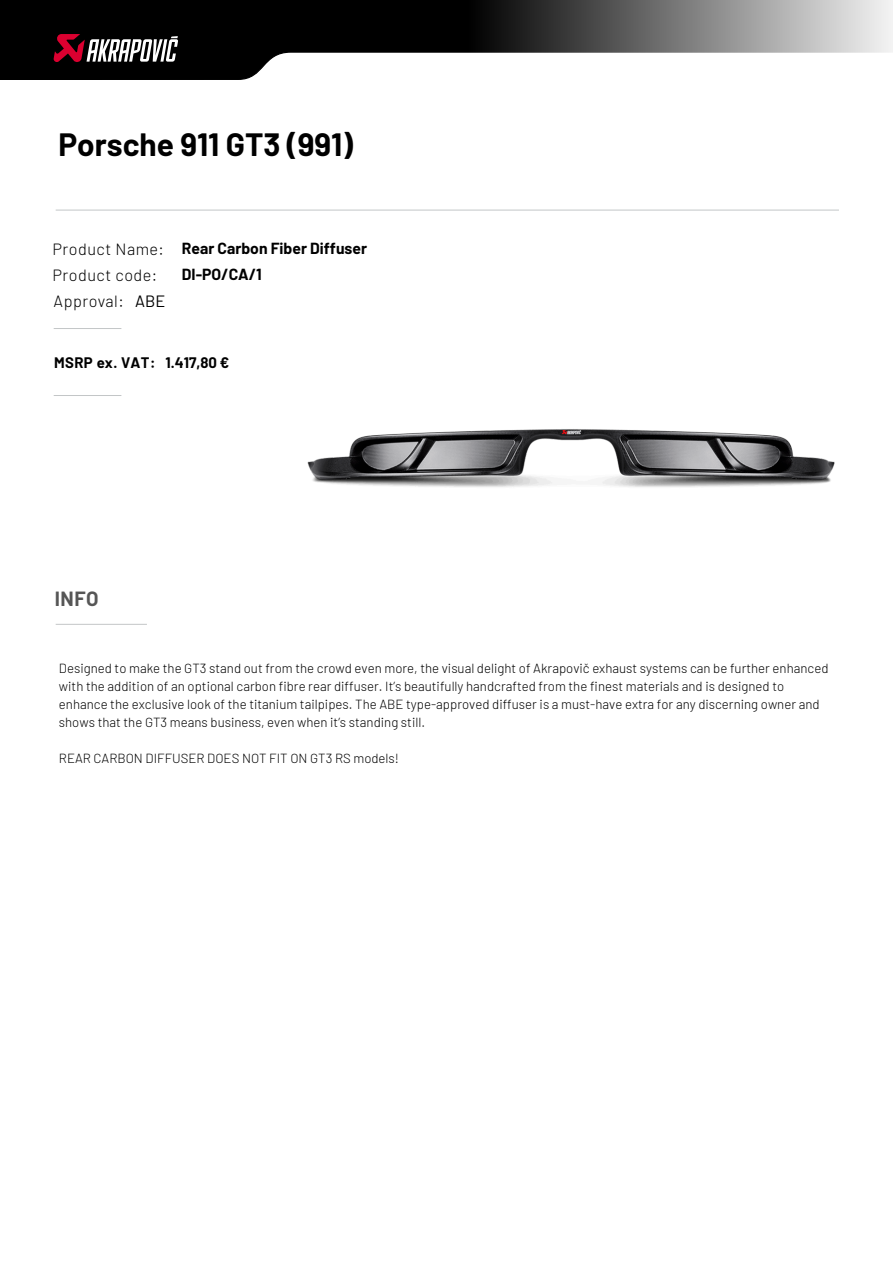
<style>
.page{position:relative;width:893px;height:1263px;background:#fff}
.page>*{position:absolute;margin:0;border:0;box-sizing:border-box;transform-origin:0 0}
.t1{font:700 31.5px "Barlow";color:#000}
.t2{font:700 20.1px "Barlow";color:#565656}
.t3{font:16.35px "Barlow";color:#000}
.t4{font:300 16.2px "Barlow";letter-spacing:.03em;color:#000}
.t5{font:700 15.75px/26.4px "Barlow";color:#000}
.t6{font:700 14.85px "Barlow";letter-spacing:.03em;color:#000}
.t7{font:700 14.85px "Barlow";color:#000}
.t8{font:300 13.2px/18px "Barlow";color:#000}
</style>
<div class="page">
<img style="left:307px;top:429px;width:528px;height:58px">
<svg style="left:0;top:0;width:893px;height:80px"></svg>
<svg style="left:53px;top:34px;width:125px;height:29px"></svg>
<hr style="left:54px;top:328px;width:67px;height:1px;background:#c3c6c7">
<hr style="left:54px;top:395px;width:67px;height:1px;background:#c3c6c7">
<hr style="left:56px;top:624px;width:91px;height:1px;background:#c3c6c7">
<hr style="left:56px;top:210px;width:783px;height:1px;background:#c3c6c7">
<h1 class="t1" style="left:58px;top:125px;width:296px">Porsche 911 GT3 (991)</h1>
<p class="t4" style="left:53px;top:237px;width:113px">Product Name:</p>
<p class="t4" style="left:53px;top:263px;width:106px">Product code:</p>
<p class="t4" style="left:54px;top:290px;width:72px">Approval:</p>
<p class="t3" style="left:135px;top:291px;width:32px">ABE</p>
<p class="t5" style="left:182px;top:234px;width:187px">Rear Carbon Fiber Diffuser<br>DI-PO/CA/1</p>
<p class="t6" style="left:54px;top:352px;width:103px">MSRP ex. VAT:</p>
<p class="t7" style="left:165px;top:353px;width:65px">1.417,80 €</p>
<h2 class="t2" style="left:55px;top:584px;width:45px">INFO</h2>
<p class="t8" style="left:59px;top:658px;width:771px">Designed to make the GT3 stand out from the crowd even more, the visual delight of Akrapovič exhaust systems can be further enhanced with the addition of an optional carbon fibre rear diffuser. It’s beautifully handcrafted from the finest materials and is designed to enhance the exclusive look of the titanium tailpipes. The ABE type-approved diffuser is a must-have extra for any discerning owner and shows that the GT3 means business, even when it’s standing still.</p>
<p class="t8" style="left:59px;top:748px;width:342px">REAR CARBON DIFFUSER DOES NOT FIT ON GT3 RS models!</p>
</div>
